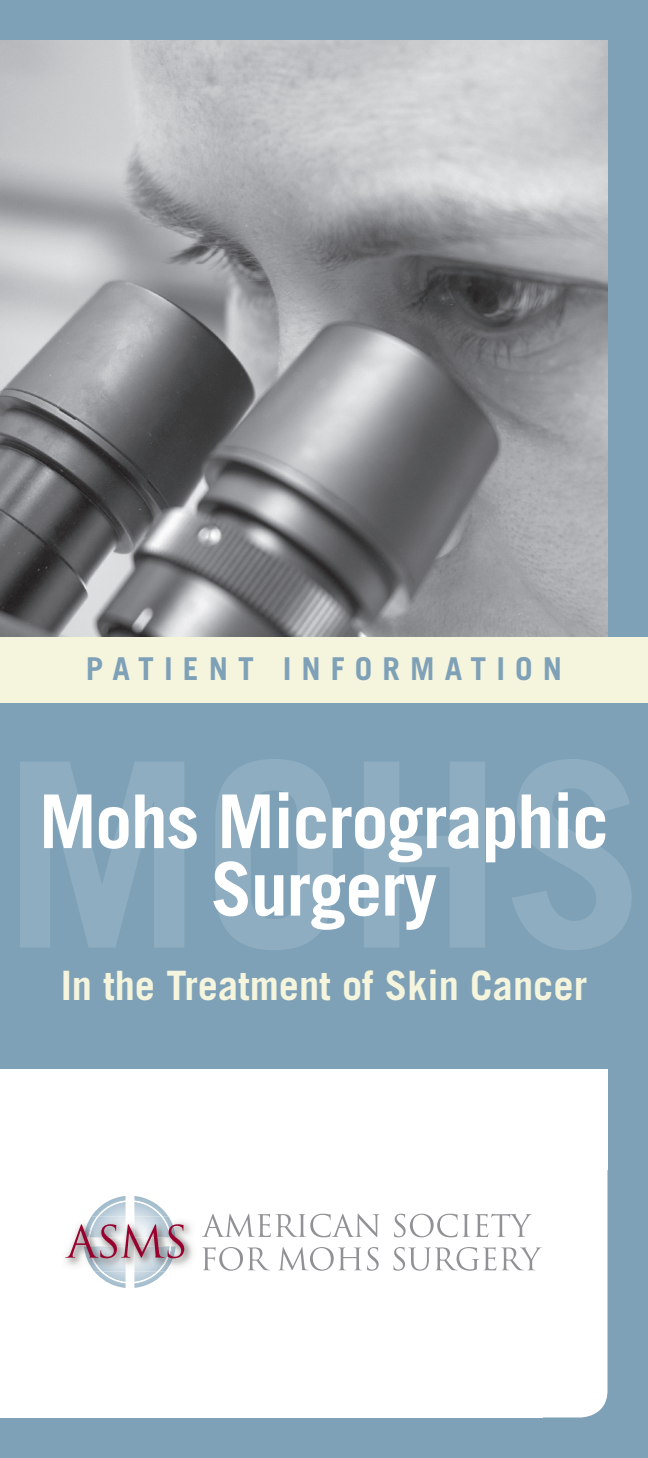
<style>
.page{position:relative;width:648px;height:1458px;background:#7ea1b7}
.page>*{position:absolute;margin:0;border:0;box-sizing:border-box;transform-origin:0 0}
.t1{font:700 74.25px/67.5px "Trade Gothic";letter-spacing:-.02em;color:#fff;text-align:center}
.t2{font:700 40.5px "Trade Gothic";color:#f5f4dd}
.t3{font:700 31.5px "Trade Gothic";letter-spacing:.32em;color:#7ea1b7}
</style>
<div class="page">
<div style="left:0;top:1069px;width:543px;height:349px;background:#fff"></div>
<img style="left:0;top:40px;width:608px;height:597px">
<div style="left:0;top:637px;width:648px;height:84px;background:#f5f4dd"></div>
<div style="left:458px;top:1069px;width:149px;height:349px;background:#fff;border-radius:27px"></div>
<div style="left:458px;top:1069px;width:150px;height:101px;background:#fff"></div>
<div style="left:0;top:704px;width:648px;height:353px;background:#7ea1b7"></div>
<svg style="left:20px;top:759px;width:612px;height:191px;fill:#8eadc0"></svg>
<img style="left:184px;top:1222px;width:9px;height:43px">
<svg style="left:65px;top:1196px;width:119px;height:87px"></svg>
<svg style="left:202px;top:1214px;width:177px;height:23px"></svg>
<svg style="left:394px;top:1214px;width:138px;height:23px"></svg>
<svg style="left:202px;top:1247px;width:68px;height:24px"></svg>
<svg style="left:278px;top:1247px;width:101px;height:24px"></svg>
<svg style="left:393px;top:1247px;width:149px;height:24px"></svg>
<p class="t3" style="left:86px;top:650px;width:478px">PATIENT INFORMATION</p>
<h1 class="t1" style="left:39px;top:787px;width:572px">Mohs Micrographic<br>Surgery</h1>
<p class="t2" style="left:61px;top:961px;width:528px">In the Treatment of Skin Cancer</p>
</div>
